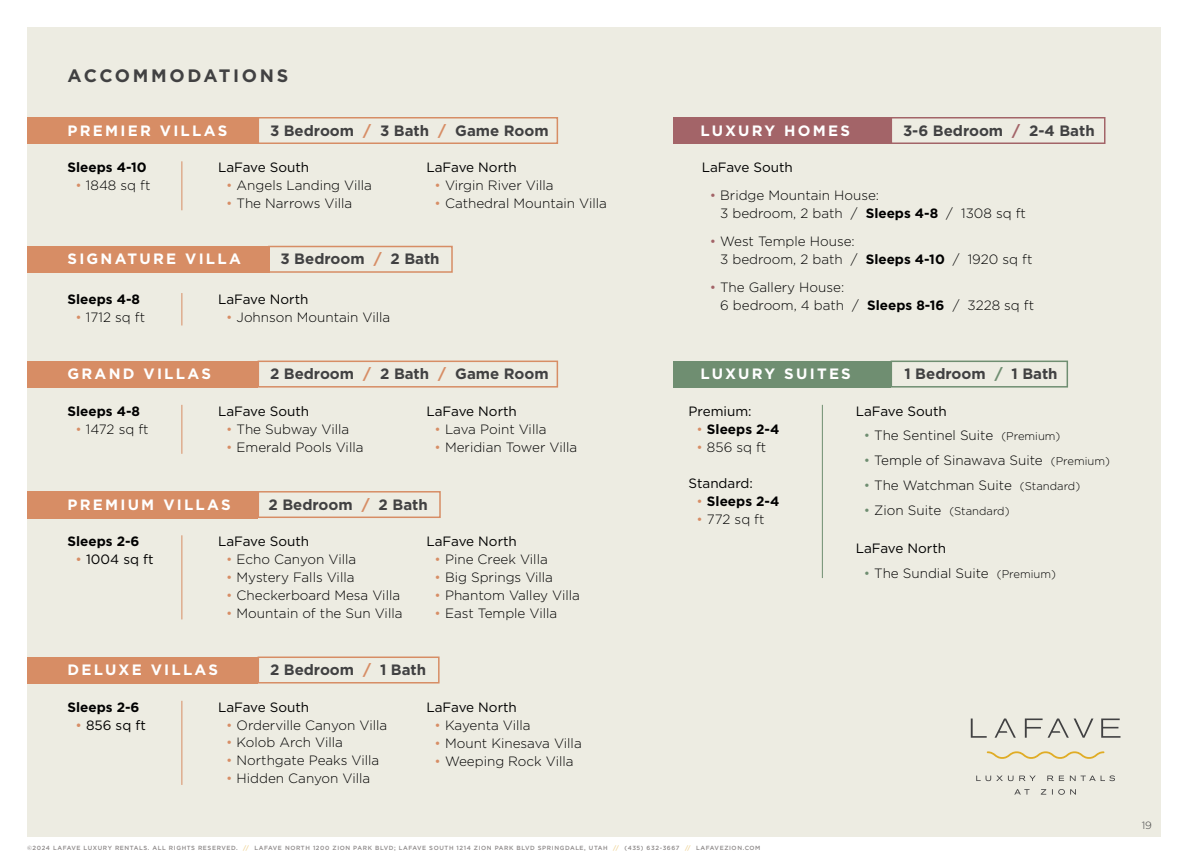
<style>
.page{position:relative;width:1188px;height:864px;background:#fff}
.page>*{position:absolute;margin:0;border:0;box-sizing:border-box;transform-origin:0 0}
.t1{font:700 18px "Gotham";letter-spacing:.15em;color:#414142}
.t2{font:700 15px "Gotham";color:#414142}
.t3{font:700 15px "Gotham";letter-spacing:.15em;color:#fff}
.t4{font:300 13.5px/18px "Gotham";color:#000}
.t5{font:13.5px "Gotham";color:#000}
.t6{font:700 13.5px "Gotham";color:#000}
.t7{font:300 11.25px "Gotham";color:#000}
.t8{font:300 10.5px "Gotham";color:#414142}
.t9{font:500 6px "Gotham";letter-spacing:.1em;color:#8c8888}
.s1{color:#d78d65}
.s2{color:#a36468}
.s3{font-weight:700}
.s4{color:#6f8e71}
.s5{font-weight:300;color:#d78d65}
.s6{color:#eed190}
.s7{font-size:11.25px}
.s8{font-size:13.5px;color:#6f8e71}
.s9{font-size:13.5px}
</style>
<div class="page">
<div style="left:27px;top:27px;width:1134px;height:810px;background:#edece2"></div>
<div style="left:27px;top:246px;width:243px;height:27px;background:#d78d65"></div>
<div style="left:27px;top:491px;width:231px;height:27px;background:#d78d65"></div>
<div style="left:27px;top:657px;width:231px;height:27px;background:#d78d65"></div>
<hr style="left:182px;top:161px;width:1px;height:49px;background:#d78d65">
<hr style="left:182px;top:293px;width:1px;height:32px;background:#d78d65">
<hr style="left:182px;top:405px;width:1px;height:49px;background:#d78d65">
<hr style="left:182px;top:535px;width:1px;height:84px;background:#d78d65">
<hr style="left:182px;top:701px;width:1px;height:84px;background:#d78d65">
<hr style="left:822px;top:405px;width:1px;height:173px;background:#6f8e71">
<div style="left:27px;top:117px;width:231px;height:27px;background:#d78d65"></div>
<div style="left:258px;top:117px;width:300px;height:27px;border:2px solid #d78d65"></div>
<div style="left:268px;top:246px;width:185px;height:27px;border:2px solid #d78d65"></div>
<div style="left:27px;top:361px;width:231px;height:27px;background:#d78d65"></div>
<div style="left:258px;top:361px;width:300px;height:27px;border:2px solid #d78d65"></div>
<div style="left:258px;top:491px;width:183px;height:27px;border:2px solid #d78d65"></div>
<div style="left:258px;top:657px;width:182px;height:27px;border:2px solid #d78d65"></div>
<div style="left:674px;top:361px;width:217px;height:27px;background:#6f8e71"></div>
<div style="left:891px;top:361px;width:177px;height:27px;border:2px solid #6f8e71"></div>
<div style="left:674px;top:117px;width:217px;height:27px;background:#a36468"></div>
<div style="left:891px;top:117px;width:215px;height:27px;border:2px solid #a36468"></div>
<svg style="left:971px;top:719px;width:16px;height:19px"></svg>
<svg style="left:995px;top:719px;width:21px;height:19px"></svg>
<svg style="left:1025px;top:718px;width:68px;height:20px"></svg>
<svg style="left:1101px;top:719px;width:20px;height:19px"></svg>
<svg style="left:976px;top:775px;width:139px;height:20px"></svg>
<svg style="left:987px;top:751px;width:117px;height:8px"></svg>
<h1 class="t1" style="left:68px;top:64px;width:222px">ACCOMMODATIONS</h1>
<p class="t3" style="left:68px;top:120px;width:161px">PREMIER VILLAS</p>
<p class="t2" style="left:270px;top:120px;width:280px">3 Bedroom <span class="s1">/</span> 3 Bath <span class="s1">/</span> Game Room</p>
<p class="t6" style="left:68px;top:158px;width:81px">Sleeps 4-10</p>
<p class="t4" style="left:76px;top:176px;width:76px"><span class="s1">•</span> 1848 sq ft</p>
<p class="t5" style="left:218px;top:159px;width:93px">LaFave South</p>
<p class="t4" style="left:226px;top:176px;width:147px"><span class="s1">•</span> Angels Landing Villa</p>
<p class="t4" style="left:226px;top:194px;width:128px"><span class="s1">•</span> The Narrows Villa</p>
<p class="t5" style="left:427px;top:159px;width:92px">LaFave North</p>
<p class="t4" style="left:435px;top:176px;width:120px"><span class="s1">•</span> Virgin River Villa</p>
<p class="t4" style="left:435px;top:194px;width:174px"><span class="s1">•</span> Cathedral Mountain Villa</p>
<p class="t3" style="left:68px;top:249px;width:175px">SIGNATURE VILLA</p>
<p class="t2" style="left:280px;top:249px;width:161px">3 Bedroom <span class="s1">/</span> 2 Bath</p>
<p class="t6" style="left:68px;top:290px;width:74px">Sleeps 4-8</p>
<p class="t4" style="left:76px;top:308px;width:71px"><span class="s1">•</span> 1712 sq ft</p>
<p class="t5" style="left:218px;top:290px;width:92px">LaFave North</p>
<p class="t4" style="left:226px;top:308px;width:166px"><span class="s1">•</span> Johnson Mountain Villa</p>
<p class="t3" style="left:700px;top:120px;width:151px">LUXURY HOMES</p>
<p class="t2" style="left:903px;top:120px;width:193px">3-6 Bedroom <span class="s2">/</span> 2-4 Bath</p>
<p class="t5" style="left:702px;top:159px;width:93px">LaFave South</p>
<p class="t4" style="left:720px;top:186px;width:307px;text-indent:-10px"><span class="s2">•</span> Bridge Mountain House:<br>3 bedroom, 2 bath / <span class="s3">Sleeps 4-8</span> / 1308 sq ft</p>
<p class="t4" style="left:720px;top:232px;width:314px;text-indent:-10px"><span class="s2">•</span> West Temple House:<br>3 bedroom, 2 bath / <span class="s3">Sleeps 4-10</span> / 1920 sq ft</p>
<p class="t4" style="left:720px;top:278px;width:316px;text-indent:-10px"><span class="s2">•</span> The Gallery House:<br>6 bedroom, 4 bath / <span class="s3">Sleeps 8-16</span> / 3228 sq ft</p>
<p class="t3" style="left:68px;top:364px;width:145px">GRAND VILLAS</p>
<p class="t2" style="left:270px;top:364px;width:280px">2 Bedroom <span class="s1">/</span> 2 Bath <span class="s1">/</span> Game Room</p>
<p class="t3" style="left:700px;top:364px;width:152px">LUXURY SUITES</p>
<p class="t2" style="left:904px;top:364px;width:155px">1 Bedroom <span class="s4">/</span> 1 Bath</p>
<p class="t6" style="left:68px;top:402px;width:74px">Sleeps 4-8</p>
<p class="t4" style="left:76px;top:419px;width:75px"><span class="s1">•</span> 1472 sq ft</p>
<p class="t5" style="left:218px;top:402px;width:93px">LaFave South</p>
<p class="t4" style="left:226px;top:419px;width:125px"><span class="s1">•</span> The Subway Villa</p>
<p class="t4" style="left:226px;top:437px;width:139px"><span class="s1">•</span> Emerald Pools Villa</p>
<p class="t5" style="left:427px;top:402px;width:92px">LaFave North</p>
<p class="t4" style="left:435px;top:419px;width:113px"><span class="s1">•</span> Lava Point Villa</p>
<p class="t4" style="left:435px;top:437px;width:144px"><span class="s1">•</span> Meridian Tower Villa</p>
<p class="t3" style="left:68px;top:494px;width:165px">PREMIUM VILLAS</p>
<p class="t2" style="left:268px;top:494px;width:161px">2 Bedroom <span class="s1">/</span> 2 Bath</p>
<p class="t6" style="left:68px;top:532px;width:74px">Sleeps 2-6</p>
<p class="t5" style="left:76px;top:551px;width:79px"><span class="s1">•</span> 1004 sq ft</p>
<p class="t5" style="left:218px;top:533px;width:93px">LaFave South</p>
<p class="t4" style="left:226px;top:550px;width:132px"><span class="s1">•</span> Echo Canyon Villa</p>
<p class="t4" style="left:226px;top:568px;width:130px"><span class="s1">•</span> Mystery Falls Villa</p>
<p class="t4" style="left:226px;top:586px;width:175px"><span class="s1">•</span> Checkerboard Mesa Villa</p>
<p class="t4" style="left:226px;top:604px;width:178px"><span class="s1">•</span> Mountain of the Sun Villa</p>
<p class="t5" style="left:427px;top:533px;width:92px">LaFave North</p>
<p class="t4" style="left:435px;top:550px;width:115px"><span class="s1">•</span> Pine Creek Villa</p>
<p class="t4" style="left:435px;top:568px;width:120px"><span class="s1">•</span> Big Springs Villa</p>
<p class="t4" style="left:435px;top:586px;width:147px"><span class="s1">•</span> Phantom Valley Villa</p>
<p class="t4" style="left:435px;top:604px;width:124px"><span class="s1">•</span> East Temple Villa</p>
<p class="t3" style="left:68px;top:660px;width:152px">DELUXE VILLAS</p>
<p class="t2" style="left:270px;top:660px;width:158px">2 Bedroom <span class="s1">/</span> 1 Bath</p>
<p class="t6" style="left:68px;top:698px;width:74px">Sleeps 2-6</p>
<p class="t5" style="left:76px;top:716px;width:72px"><span class="s1">•</span> 856 sq ft</p>
<p class="t5" style="left:218px;top:698px;width:93px">LaFave South</p>
<p class="t4" style="left:226px;top:715px;width:163px"><span class="s1">•</span> Orderville Canyon Villa</p>
<p class="t4" style="left:226px;top:733px;width:118px"><span class="s1">•</span> Kolob Arch Villa</p>
<p class="t4" style="left:226px;top:751px;width:154px"><span class="s1">•</span> Northgate Peaks Villa</p>
<p class="t4" style="left:226px;top:769px;width:146px"><span class="s1">•</span> Hidden Canyon Villa</p>
<p class="t5" style="left:427px;top:698px;width:92px">LaFave North</p>
<p class="t4" style="left:435px;top:715px;width:97px"><span class="s1">•</span> Kayenta Villa</p>
<p class="t4" style="left:435px;top:733px;width:149px"><span class="s1">•</span> Mount Kinesava Villa</p>
<p class="t4" style="left:435px;top:751px;width:140px"><span class="s1">•</span> Weeping Rock Villa</p>
<p class="t5" style="left:688px;top:402px;width:65px">Premium:</p>
<p class="t6" style="left:697px;top:420px;width:84px"><span class="s5">•</span> Sleeps 2-4</p>
<p class="t4" style="left:697px;top:437px;width:71px"><span class="s1">•</span> 856 sq ft</p>
<p class="t5" style="left:688px;top:474px;width:66px">Standard:</p>
<p class="t6" style="left:697px;top:492px;width:84px"><span class="s5">•</span> Sleeps 2-4</p>
<p class="t4" style="left:697px;top:509px;width:70px"><span class="s1">•</span> 772 sq ft</p>
<p class="t9" style="left:27px;top:844px;width:735px">©2024 LAFAVE LUXURY RENTALS. ALL RIGHTS RESERVED. <span class="s6">//</span> LAFAVE NORTH 1200 ZION PARK BLVD; LAFAVE SOUTH 1214 ZION PARK BLVD SPRINGDALE, UTAH <span class="s6">//</span> (435) 632-3667 <span class="s6">//</span> LAFAVEZION.COM</p>
<p class="t5" style="left:856px;top:402px;width:93px">LaFave South</p>
<p class="t4" style="left:864px;top:426px;width:198px"><span class="s4">•</span> The Sentinel Suite <span class="s7">(Premium)</span></p>
<p class="t4" style="left:864px;top:451px;width:248px"><span class="s4">•</span> Temple of Sinawava Suite <span class="s7">(Premium)</span></p>
<p class="t4" style="left:864px;top:476px;width:218px"><span class="s4">•</span> The Watchman Suite <span class="s7">(Standard)</span></p>
<p class="t7" style="left:864px;top:504px;width:147px"><span class="s8">•</span> <span class="s9">Zion Suite</span> (Standard)</p>
<p class="t5" style="left:856px;top:539px;width:92px">LaFave North</p>
<p class="t4" style="left:864px;top:564px;width:194px"><span class="s4">•</span> The Sundial Suite <span class="s7">(Premium)</span></p>
<p class="t8" style="left:1142px;top:818px;width:12px">19</p>
</div>
